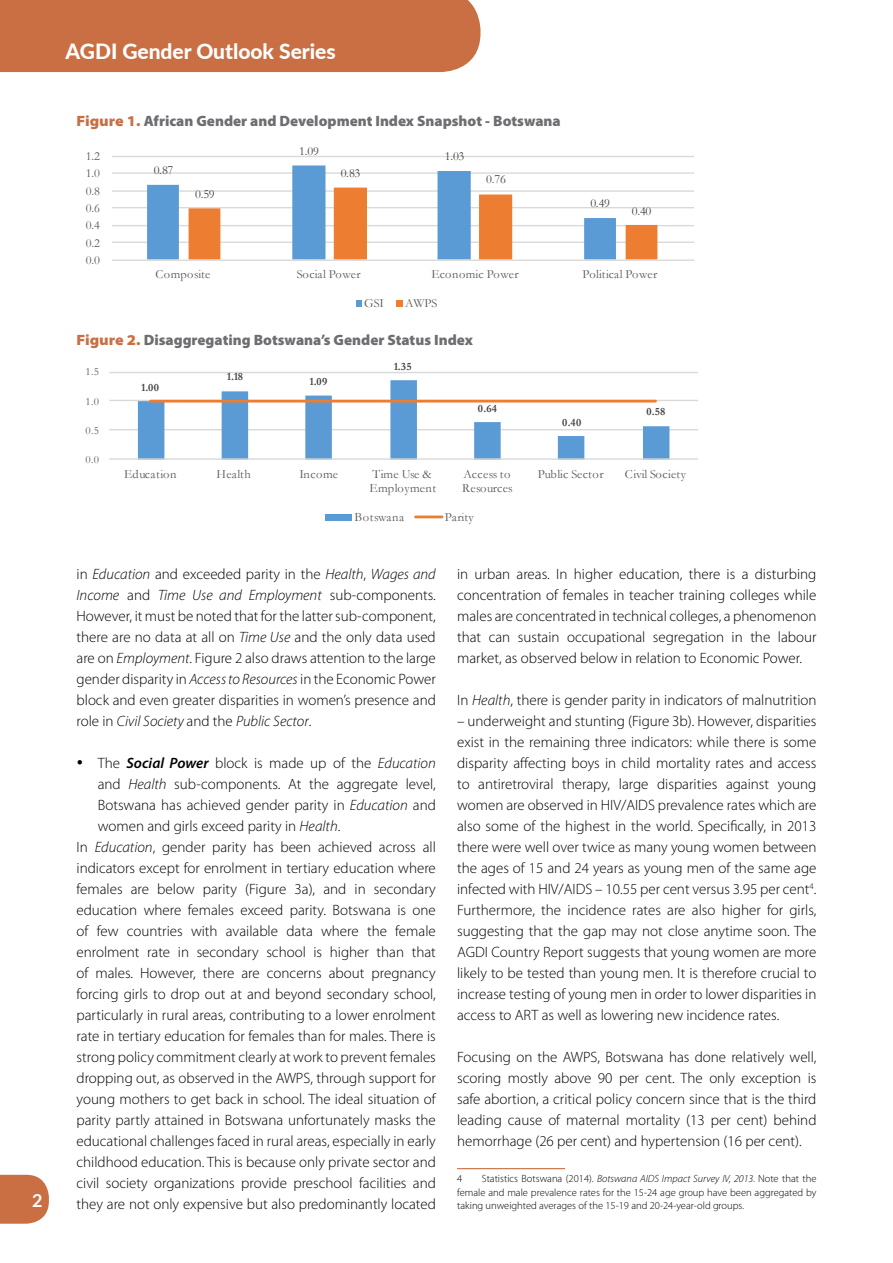
<style>
.page{position:relative;width:893px;height:1263px;background:#fff}
.page>*{position:absolute;margin:0;border:0;box-sizing:border-box;transform-origin:0 0}
.t1{font:800 21px "Lato";color:#fff}
.t2{font:700 18px "Lato";color:#fff}
.t3{font:300 15px/21px "Myriad Pro";color:#000;text-align:justify}
.t4{font:900 15px "Myriad Pro";color:#6d6e71}
.t5{font:12.6px/14px "Garamond";letter-spacing:.03em;color:#595959}
.t6{font:12.6px/14px "Garamond";letter-spacing:.01em;color:#595959}
.t7{font:12.45px "Garamond";letter-spacing:.01em;color:#595959}
.t8{font:12.45px "Garamond";letter-spacing:-.025em;color:#404040}
.t9{font:12.45px "Garamond";letter-spacing:.03em;color:#595959}
.t10{font:12.45px "Garamond";letter-spacing:.035em;color:#595959}
.t11{font:700 11.1px "Garamond";letter-spacing:.03em;color:#404040}
.t12{font:11.1px "Garamond";color:#595959}
.t13{font:300 10.5px/13.5px "Myriad Pro";color:#000;text-align:justify}
.s1{font-stretch:semi-expanded;color:#ca6f44}
.s2{font-style:italic}
.s3{font-weight:600;font-style:italic}
</style>
<div class="page">
<svg style="left:0;top:1175px;width:49px;height:49px;background:#ce7c55"></svg>
<div style="left:0;top:0;width:480px;height:72px;background:#ca6f44"></div>
<hr style="left:457px;top:1168px;width:108px;height:1px;background:#ca6f44">
<hr style="left:112px;top:242px;width:582px;height:1px;background:#d9d9d9">
<hr style="left:112px;top:225px;width:582px;height:1px;background:#d9d9d9">
<hr style="left:112px;top:207px;width:582px;height:1px;background:#d9d9d9">
<hr style="left:112px;top:190px;width:582px;height:2px;background:#d9d9d9">
<hr style="left:112px;top:172px;width:582px;height:2px;background:#d9d9d9">
<hr style="left:112px;top:156px;width:582px;height:1px;background:#d9d9d9">
<svg style="left:147px;top:165px;width:510px;height:95px"></svg>
<hr style="left:112px;top:260px;width:582px;height:1px;background:#d9d9d9">
<svg style="left:356px;top:300px;width:5px;height:7px"></svg>
<div style="left:396px;top:300px;width:7px;height:7px;background:#ed7d31"></div>
<hr style="left:109px;top:429px;width:589px;height:1px;background:#d9d9d9">
<hr style="left:109px;top:400px;width:589px;height:1px;background:#d9d9d9">
<hr style="left:109px;top:372px;width:589px;height:1px;background:#d9d9d9">
<svg style="left:138px;top:380px;width:531px;height:78px"></svg>
<hr style="left:109px;top:458px;width:589px;height:2px;background:#d9d9d9">
<hr style="left:150px;top:400px;width:505px;height:2px;background:#ed7d31">
<div style="left:325px;top:514px;width:26px;height:7px;background:#5b9bd5"></div>
<hr style="left:416px;top:515px;width:26px;height:3px;background:#ed7d31">
<p class="t2" style="left:32px;top:1187px;width:12px">2</p>
<h1 class="t1" style="left:66px;top:36px;width:272px">AGDI Gender Outlook Series</h1>
<p class="t4" style="left:77px;top:111px;width:486px"><span class="s1">Figure 1.</span> African Gender and Development Index Snapshot - Botswana</p>
<p class="t8" style="left:154px;top:162px;width:21px">0.87</p>
<p class="t8" style="left:299px;top:142px;width:21px">1.09</p>
<p class="t7" style="left:86px;top:148px;width:16px">1.2</p>
<p class="t8" style="left:445px;top:148px;width:21px">1.03</p>
<p class="t7" style="left:86px;top:165px;width:16px">1.0</p>
<p class="t8" style="left:341px;top:165px;width:21px">0.83</p>
<p class="t8" style="left:486px;top:171px;width:21px">0.76</p>
<p class="t7" style="left:86px;top:182px;width:16px">0.8</p>
<p class="t7" style="left:86px;top:200px;width:16px">0.6</p>
<p class="t7" style="left:86px;top:217px;width:16px">0.4</p>
<p class="t7" style="left:86px;top:234px;width:16px">0.2</p>
<p class="t7" style="left:86px;top:252px;width:16px">0.0</p>
<p class="t8" style="left:195px;top:186px;width:21px">0.59</p>
<p class="t8" style="left:590px;top:195px;width:21px">0.49</p>
<p class="t8" style="left:632px;top:202px;width:21px">0.40</p>
<p class="t10" style="left:155px;top:266px;width:56px">Composite</p>
<p class="t7" style="left:297px;top:266px;width:65px">Social Power</p>
<p class="t9" style="left:431px;top:266px;width:89px">Economic Power</p>
<p class="t7" style="left:582px;top:266px;width:76px">Political Power</p>
<p class="t7" style="left:364px;top:295px;width:21px">GSI</p>
<p class="t7" style="left:405px;top:295px;width:34px">AWPS</p>
<p class="t4" style="left:77px;top:330px;width:398px"><span class="s1">Figure 2.</span> Disaggregating Botswana’s Gender Status Index</p>
<p class="t11" style="left:141px;top:379px;width:19px">1.00</p>
<p class="t11" style="left:394px;top:359px;width:19px">1.35</p>
<p class="t12" style="left:85px;top:364px;width:15px">1.5</p>
<p class="t11" style="left:227px;top:369px;width:18px">1.18</p>
<p class="t11" style="left:310px;top:374px;width:19px">1.09</p>
<p class="t12" style="left:85px;top:394px;width:15px">1.0</p>
<p class="t12" style="left:85px;top:423px;width:15px">0.5</p>
<p class="t12" style="left:85px;top:452px;width:15px">0.0</p>
<p class="t11" style="left:478px;top:401px;width:21px">0.64</p>
<p class="t11" style="left:562px;top:415px;width:21px">0.40</p>
<p class="t11" style="left:646px;top:404px;width:21px">0.58</p>
<p class="t5" style="left:124px;top:467px;width:54px">Education</p>
<p class="t5" style="left:217px;top:467px;width:36px">Health</p>
<p class="t5" style="left:299px;top:467px;width:40px">Income</p>
<p class="t6" style="left:370px;top:467px;width:68px">Time Use &amp;<br>Employment</p>
<p class="t5" style="left:462px;top:467px;width:52px">Access to<br>Resources</p>
<p class="t6" style="left:538px;top:467px;width:67px">Public Sector</p>
<p class="t6" style="left:625px;top:467px;width:63px">Civil Society</p>
<p class="t5" style="left:355px;top:510px;width:51px">Botswana</p>
<p class="t5" style="left:445px;top:510px;width:30px">Parity</p>
<p class="t3" style="left:77px;top:563px;width:361px">in <span class="s2">Education</span> and exceeded parity in the <span class="s2">Health</span>, <span class="s2">Wages and Income</span> and <span class="s2">Time Use and Employment</span> sub-components.<br>However, it must be noted that for the latter sub-component, there are no data at all on <span class="s2">Time Use</span> and the only data used are on <span class="s2">Employment</span>. Figure 2 also draws attention to the large gender disparity in <span class="s2">Access to Resources</span> in the Economic Power block and even greater disparities in women’s presence and role in <span class="s2">Civil Society</span> and the <span class="s2">Public Sector</span>.</p>
<p class="t3" style="left:77px;top:752px;width:361px">• The <span class="s3">Social Power</span> block is made up of the <span class="s2">Education</span></p>
<p class="t3" style="left:98px;top:773px;width:340px">and <span class="s2">Health</span> sub-components. At the aggregate level,</p>
<p class="t3" style="left:98px;top:794px;width:340px">Botswana has achieved gender parity in <span class="s2">Education</span> and</p>
<p class="t3" style="left:98px;top:815px;width:244px">women and girls exceed parity in <span class="s2">Health</span>.</p>
<p class="t3" style="left:77px;top:836px;width:361px">In <span class="s2">Education</span>, gender parity has been achieved across all</p>
<p class="t3" style="left:77px;top:857px;width:361px">indicators except for enrolment in tertiary education where</p>
<p class="t3" style="left:77px;top:878px;width:361px">females are below parity (Figure 3a), and in secondary</p>
<p class="t3" style="left:77px;top:899px;width:361px">education where females exceed parity. Botswana is one</p>
<p class="t3" style="left:77px;top:920px;width:361px">of few countries with available data where the female</p>
<p class="t3" style="left:77px;top:941px;width:361px">enrolment rate in secondary school is higher than that</p>
<p class="t3" style="left:77px;top:962px;width:361px">of males. However, there are concerns about pregnancy</p>
<p class="t3" style="left:77px;top:983px;width:361px">forcing girls to drop out at and beyond secondary school,</p>
<p class="t3" style="left:77px;top:1004px;width:361px">particularly in rural areas, contributing to a lower enrolment</p>
<p class="t3" style="left:77px;top:1025px;width:361px">rate in tertiary education for females than for males. There is</p>
<p class="t3" style="left:77px;top:1046px;width:361px">strong policy commitment clearly at work to prevent females</p>
<p class="t3" style="left:77px;top:1067px;width:361px">dropping out, as observed in the AWPS, through support for</p>
<p class="t3" style="left:77px;top:1088px;width:361px">young mothers to get back in school. The ideal situation of</p>
<p class="t3" style="left:77px;top:1109px;width:361px">parity partly attained in Botswana unfortunately masks the</p>
<p class="t3" style="left:77px;top:1130px;width:361px">educational challenges faced in rural areas, especially in early</p>
<p class="t3" style="left:77px;top:1151px;width:361px">childhood education. This is because only private sector and</p>
<p class="t3" style="left:77px;top:1172px;width:361px">civil society organizations provide preschool facilities and</p>
<p class="t3" style="left:77px;top:1193px;width:361px">they are not only expensive but also predominantly located</p>
<p class="t3" style="left:457px;top:563px;width:361px">in urban areas. In higher education, there is a disturbing concentration of females in teacher training colleges while males are concentrated in technical colleges, a phenomenon that can sustain occupational segregation in the labour market, as observed below in relation to Economic Power.</p>
<p class="t3" style="left:457px;top:689px;width:361px">In <span class="s2">Health</span>, there is gender parity in indicators of malnutrition</p>
<p class="t3" style="left:457px;top:710px;width:361px">– underweight and stunting (Figure 3b). However, disparities exist in the remaining three indicators: while there is some disparity affecting boys in child mortality rates and access to antiretroviral therapy, large disparities against young women are observed in HIV/AIDS prevalence rates which are also some of the highest in the world. Specifically, in 2013 there were well over twice as many young women between the ages of 15 and 24 years as young men of the same age infected with HIV/AIDS – 10.55 per cent versus 3.95 per cent<sup>4</sup>.<br>Furthermore, the incidence rates are also higher for girls, suggesting that the gap may not close anytime soon. The AGDI Country Report suggests that young women are more likely to be tested than young men. It is therefore crucial to increase testing of young men in order to lower disparities in access to ART as well as lowering new incidence rates.</p>
<p class="t3" style="left:457px;top:1046px;width:361px">Focusing on the AWPS, Botswana has done relatively well, scoring mostly above 90 per cent. The only exception is safe abortion, a critical policy concern since that is the third leading cause of maternal mortality (13 per cent) behind hemorrhage (26 per cent) and hypertension (16 per cent).</p>
<p class="t13" style="left:457px;top:1172px;width:7px">4</p>
<p class="t13" style="left:457px;top:1172px;width:361px;text-indent:25px">Statistics Botswana (2014). <span class="s2">Botswana AIDS Impact Survey IV, 2013.</span> Note that the female and male prevalence rates for the 15-24 age group have been aggregated by taking unweighted averages of the 15-19 and 20-24-year-old groups.</p>
</div>
